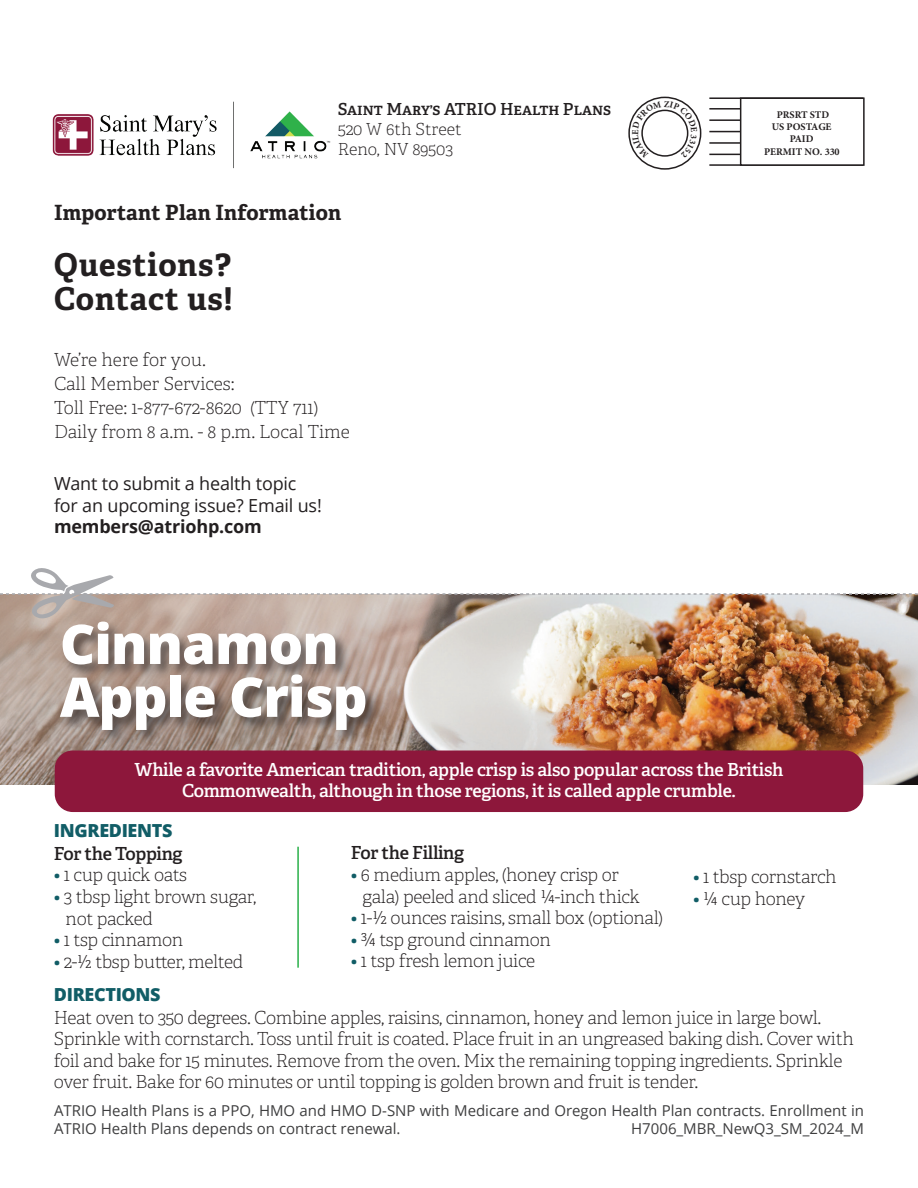
<style>
.page{position:relative;width:918px;height:1188px;background:#fff}
.page>*{position:absolute;margin:0;border:0;box-sizing:border-box;transform-origin:0 0}
.t1{font:800 54.6px/52.8px "Open Sans";letter-spacing:-.02em;color:#fff}
.t2{font:700 31.5px/34.5px "Adelle";letter-spacing:.025em;color:#231f20}
.t3{font:700 21px "Adelle";letter-spacing:.01em;color:#231f20}
.t4{font:100 18px/21.6px "Adelle";letter-spacing:-.02em;color:#231f20}
.t5{font:600 18px/21.6px "Adelle";letter-spacing:-.02em;color:#fff;text-align:center}
.t6{font:100 18px/24px "Adelle";color:#231f20}
.t7{font:18px/21.6px "Open Sans";letter-spacing:-.01em;color:#231f20}
.t8{font:600 18px "Adelle";letter-spacing:-.025em;color:#231f20}
.t9{font:800 18px "Open Sans";letter-spacing:-.02em;color:#115d66}
.t10{font:600 16.65px/20px "Adelle";color:#231f20}
.t11{font:15px/18px "Open Sans";color:#3e3e3f}
.t12{font:700 10.2px/12.3px "Minion Pro";color:#231f20;text-align:center}
.s1{font-weight:100}
.s2{font-weight:700}
.s3{font-weight:300;color:#115d66}
</style>
<div class="page">
<img style="left:0;top:621px;width:918px;height:163px">
<svg style="left:0;top:568px;width:918px;height:53px"></svg>
<div style="left:60px;top:621px;width:321px;height:125px;background:#231f20;opacity:.59"></div>
<div style="left:55px;top:751px;width:808px;height:61px;background:#8d173b;border-radius:18px"></div>
<hr style="left:297px;top:847px;width:2px;height:121px;background:#2ab049">
<img style="left:52px;top:101px;width:279px;height:68px">
<svg style="left:628px;top:96px;width:237px;height:74px"></svg>
<p class="t10" style="left:338px;top:99px;width:275px">Saint Mary’s ATRIO Health Plans<br><span class="s1">520 W 6th Street<br>Reno, NV 89503</span></p>
<h5 class="t3" style="left:54px;top:199px;width:289px">Important Plan Information</h5>
<h5 class="t2" style="left:54px;top:248px;width:180px">Questions?<br>Contact us!</h5>
<p class="t6" style="left:54px;top:348px;width:297px">We’re here for you.<br>Call Member Services:<br>Toll Free: 1-877-672-8620 (TTY 711)<br>Daily from 8 a.m. - 8 p.m. Local Time</p>
<p class="t7" style="left:54px;top:472px;width:269px">Want to submit a health topic for an upcoming issue? Email us! <span class="s2">members@atriohp.com</span></p>
<p class="t12" style="left:772px;top:108px;width:61px">PRSRT STD<br>US POSTAGE<br>PAID</p>
<p class="t12" style="left:764px;top:145px;width:77px">PERMIT NO. 330</p>
<p class="t1" style="left:60px;top:615px;width:309px">Cinnamon<br>Apple Crisp</p>
<p class="t5" style="left:135px;top:759px;width:650px">While a favorite American tradition, apple crisp is also popular across the British<br>Commonwealth, although in those regions, it is called apple crumble.</p>
<h6 class="t9" style="left:54px;top:817px;width:120px">INGREDIENTS</h6>
<p class="t8" style="left:54px;top:842px;width:130px">For the Topping</p>
<p class="t4" style="left:54px;top:865px;width:135px"><span class="s3">•</span> 1 cup quick oats</p>
<p class="t4" style="left:66px;top:886px;width:192px;text-indent:-12px"><span class="s3">•</span> 3 tbsp light brown sugar, not packed</p>
<p class="t4" style="left:54px;top:930px;width:131px"><span class="s3">•</span> 1 tsp cinnamon</p>
<p class="t4" style="left:54px;top:951px;width:191px"><span class="s3">•</span> 2-½ tbsp butter, melted</p>
<h6 class="t9" style="left:54px;top:981px;width:108px">DIRECTIONS</h6>
<p class="t4" style="left:54px;top:1007px;width:801px">Heat oven to 350 degrees. Combine apples, raisins, cinnamon, honey and lemon juice in large bowl.<br>Sprinkle with cornstarch. Toss until fruit is coated. Place fruit in an ungreased baking dish. Cover with foil and bake for 15 minutes. Remove from the oven. Mix the remaining topping ingredients. Sprinkle over fruit. Bake for 60 minutes or until topping is golden brown and fruit is tender.</p>
<p class="t8" style="left:351px;top:842px;width:115px">For the Filling</p>
<p class="t4" style="left:363px;top:864px;width:279px;text-indent:-12px"><span class="s3">•</span> 6 medium apples, (honey crisp or gala) peeled and sliced ¼-inch thick</p>
<p class="t4" style="left:351px;top:907px;width:314px"><span class="s3">•</span> 1-½ ounces raisins, small box (optional)</p>
<p class="t4" style="left:351px;top:929px;width:201px"><span class="s3">•</span> ¾ tsp ground cinnamon</p>
<p class="t4" style="left:351px;top:951px;width:186px"><span class="s3">•</span> 1 tsp fresh lemon juice</p>
<p class="t4" style="left:693px;top:867px;width:145px"><span class="s3">•</span> 1 tbsp cornstarch</p>
<p class="t4" style="left:693px;top:888px;width:113px"><span class="s3">•</span> ¼ cup honey</p>
<p class="t11" style="left:54px;top:1102px;width:812px">ATRIO Health Plans is a PPO, HMO and HMO D-SNP with Medicare and Oregon Health Plan contracts. Enrollment in<br>ATRIO Health Plans depends on contract renewal.</p>
<p class="t11" style="left:631px;top:1120px;width:234px">H7006_MBR_NewQ3_SM_2024_M</p>
</div>
